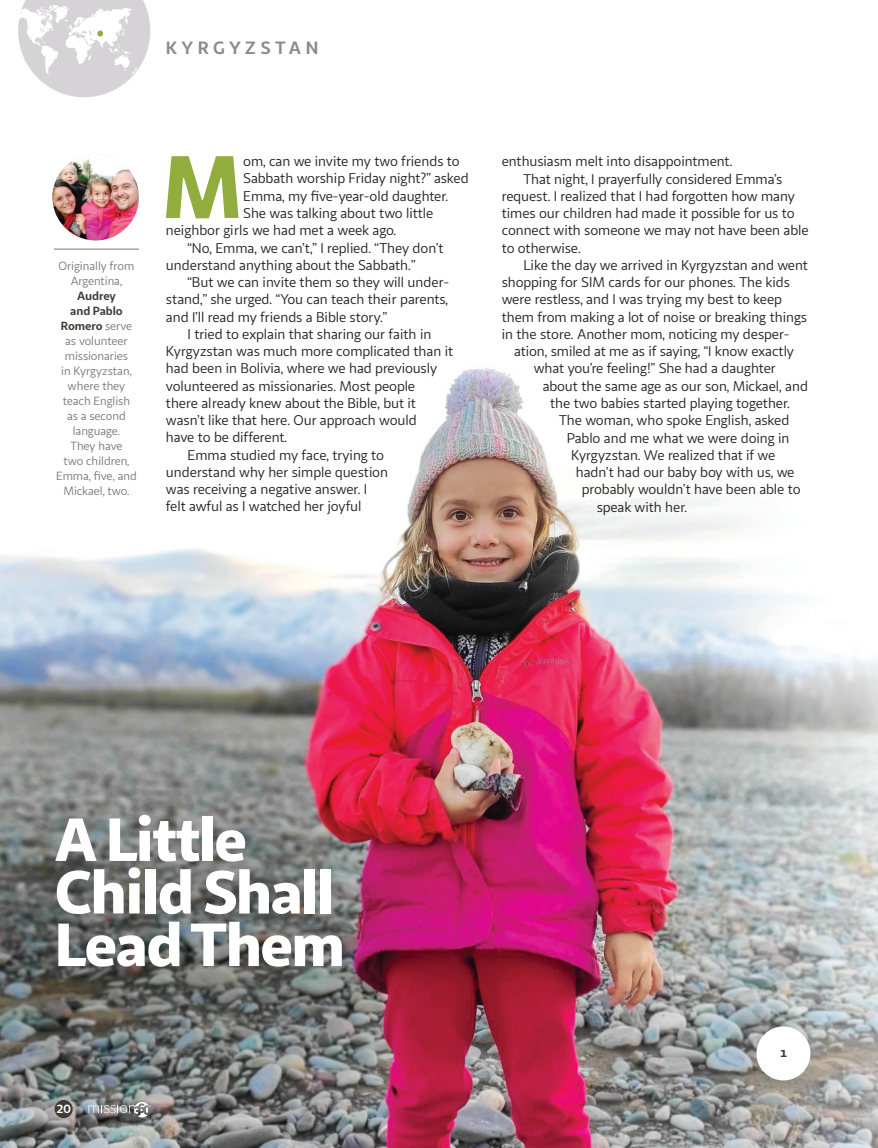
<style>
.page{position:relative;width:878px;height:1148px;background:#fff}
.page>*{position:absolute;margin:0;border:0;box-sizing:border-box;transform-origin:0 0}
.t1{font:900 89.25px "Sana Sans";color:#92ad3d}
.t2{font:900 61.5px/52.5px "Sana Sans";letter-spacing:-.03em;color:#fff}
.t3{font:700 18px "Sana Sans";letter-spacing:.25em;color:#8f888f}
.t4{font:14.25px "Sana Sans";letter-spacing:-.005em;color:#231f20}
.t5{font:700 13.5px "Sana Sans";color:#3e3b35}
.t6{font:12px/15px "Sana Sans";letter-spacing:-.005em;color:#76787b;text-align:center}
.t7{font:700 12px "Sana Sans";color:#fff}
.s1{font-weight:700;color:#3e3b35}
</style>
<div class="page">
<img style="left:0;top:368px;width:878px;height:780px">
<div style="left:55px;top:1100px;width:17px;height:17px;background:#3e3b35;border-radius:50%"></div>
<div style="left:55px;top:1099px;width:18px;height:19px;border:2px solid #3e3b35;border-radius:50%"></div>
<svg style="left:88px;top:1101px;width:62px;height:16px"></svg>
<svg style="left:18px;top:0;width:132px;height:97px"></svg>
<img style="left:52px;top:154px;width:87px;height:86px;border-radius:43px">
<hr style="left:54px;top:249px;width:85px;height:1px;background:#76787b">
<div style="left:756px;top:1026px;width:54px;height:54px;background:#fff;border-radius:50%"></div>
<p class="t3" style="left:166px;top:36px;width:154px">KYRGYZSTAN</p>
<p class="t6" style="left:59px;top:258px;width:77px">Originally from<br>Argentina,</p>
<p class="t6" style="left:56px;top:288px;width:82px"><span class="s1">Audrey<br>and Pablo<br>Romero</span> serve as volunteer missionaries<br>in Kyrgyzstan, where they teach English as a second language.<br>They have<br>two children,<br>Emma, five, and<br>Mickael, two.</p>
<h1 class="t1" style="left:161px;top:128px;width:83px">M</h1>
<p class="t4" style="left:243px;top:153px;width:218px">om, can we invite my two friends to</p>
<p class="t4" style="left:243px;top:170px;width:227px">Sabbath worship Friday night?” asked</p>
<p class="t4" style="left:243px;top:187px;width:206px">Emma, my five-year-old daughter.</p>
<p class="t4" style="left:243px;top:204px;width:191px">She was talking about two little</p>
<p class="t4" style="left:166px;top:222px;width:232px">neighbor girls we had met a week ago.</p>
<p class="t4" style="left:187px;top:239px;width:257px">“No, Emma, we can’t,” I replied. “They don’t</p>
<p class="t4" style="left:166px;top:256px;width:251px">understand anything about the Sabbath.”</p>
<p class="t4" style="left:187px;top:273px;width:263px">“But we can invite them so they will under-</p>
<p class="t4" style="left:166px;top:291px;width:283px">stand,” she urged. “You can teach their parents,</p>
<p class="t4" style="left:166px;top:308px;width:223px">and I’ll read my friends a Bible story.”</p>
<p class="t4" style="left:187px;top:325px;width:245px">I tried to explain that sharing our faith in</p>
<p class="t4" style="left:166px;top:342px;width:289px">Kyrgyzstan was much more complicated than it</p>
<p class="t4" style="left:166px;top:360px;width:273px">had been in Bolivia, where we had previously</p>
<p class="t4" style="left:166px;top:377px;width:251px">volunteered as missionaries. Most people</p>
<p class="t4" style="left:166px;top:394px;width:251px">there already knew about the Bible, but it</p>
<p class="t4" style="left:166px;top:411px;width:252px">wasn’t like that here. Our approach would</p>
<p class="t4" style="left:166px;top:429px;width:123px">have to be different.</p>
<p class="t4" style="left:187px;top:446px;width:198px">Emma studied my face, trying to</p>
<p class="t4" style="left:166px;top:463px;width:223px">understand why her simple question</p>
<p class="t4" style="left:166px;top:480px;width:203px">was receiving a negative answer. I</p>
<p class="t4" style="left:166px;top:498px;width:197px">felt awful as I watched her joyful</p>
<p class="t4" style="left:501px;top:153px;width:232px">enthusiasm melt into disappointment.</p>
<p class="t4" style="left:523px;top:170px;width:260px">That night, I prayerfully considered Emma’s</p>
<p class="t4" style="left:501px;top:187px;width:295px">request. I realized that I had forgotten how many</p>
<p class="t4" style="left:501px;top:204px;width:294px">times our children had made it possible for us to</p>
<p class="t4" style="left:501px;top:222px;width:308px">connect with someone we may not have been able</p>
<p class="t4" style="left:501px;top:239px;width:81px">to otherwise.</p>
<p class="t4" style="left:523px;top:256px;width:286px">Like the day we arrived in Kyrgyzstan and went</p>
<p class="t4" style="left:501px;top:273px;width:290px">shopping for SIM cards for our phones. The kids</p>
<p class="t4" style="left:501px;top:291px;width:282px">were restless, and I was trying my best to keep</p>
<p class="t4" style="left:501px;top:308px;width:307px">them from making a lot of noise or breaking things</p>
<p class="t4" style="left:501px;top:325px;width:289px">in the store. Another mom, noticing my desper-</p>
<p class="t4" style="left:514px;top:342px;width:281px">ation, smiled at me as if saying, “I know exactly</p>
<p class="t4" style="left:533px;top:360px;width:244px">what you’re feeling!” She had a daughter</p>
<p class="t4" style="left:542px;top:377px;width:267px">about the same age as our son, Mickael, and</p>
<p class="t4" style="left:550px;top:394px;width:241px">the two babies started playing together.</p>
<p class="t4" style="left:559px;top:412px;width:231px">The woman, who spoke English, asked</p>
<p class="t4" style="left:566px;top:429px;width:224px">Pablo and me what we were doing in</p>
<p class="t4" style="left:571px;top:446px;width:206px">Kyrgyzstan. We realized that if we</p>
<p class="t4" style="left:575px;top:463px;width:220px">hadn’t had our baby boy with us, we</p>
<p class="t4" style="left:581px;top:481px;width:220px">probably wouldn’t have been able to</p>
<p class="t4" style="left:596px;top:498px;width:92px">speak with her.</p>
<h2 class="t2" style="left:55px;top:812px;width:292px">A Little<br>Child Shall<br>Lead Them</h2>
<p class="t7" style="left:56px;top:1101px;width:16px">20</p>
<p class="t5" style="left:780px;top:1043px;width:8px">1</p>
</div>
